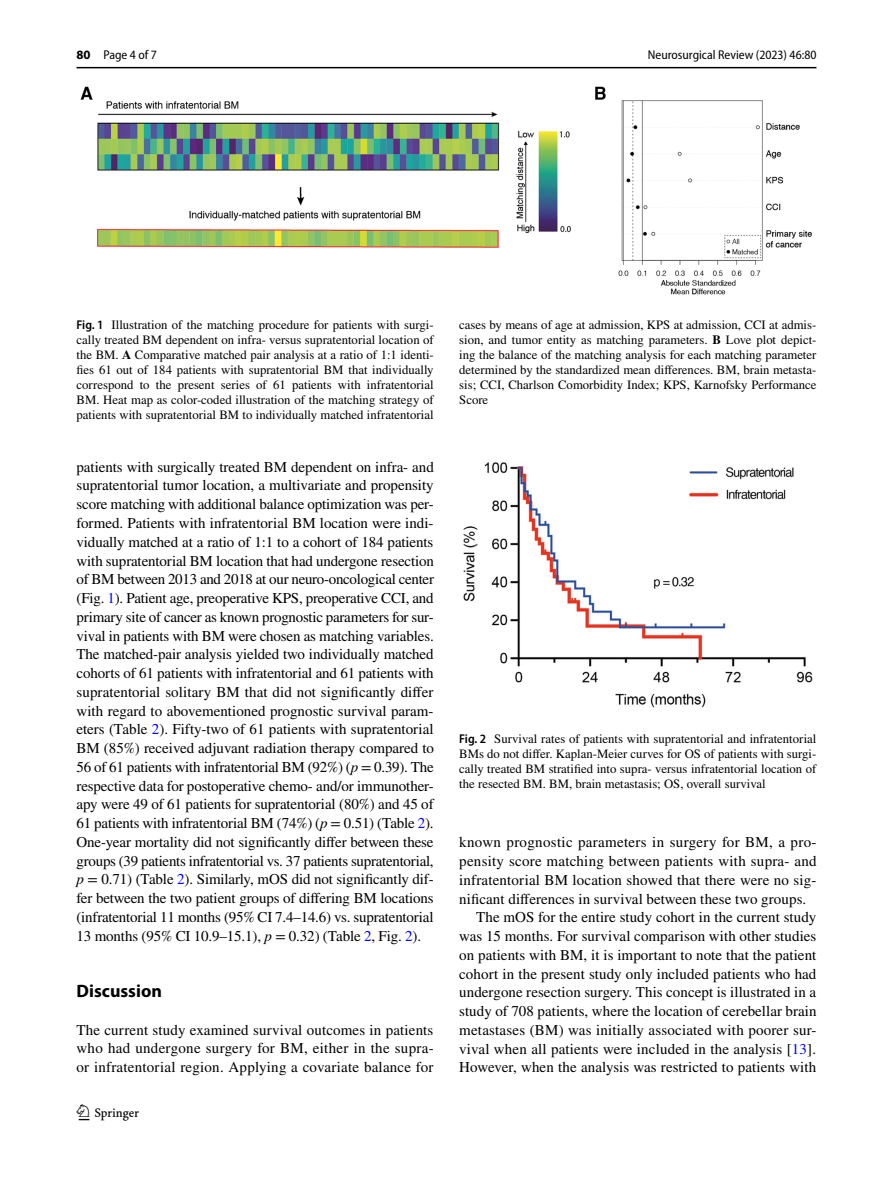
<style>
.page{position:relative;width:893px;height:1187px;background:#fff}
.page>*{position:absolute;margin:0;border:0;box-sizing:border-box;transform-origin:0 0}
.t1{font:22.5px "Springnew Regular 2";color:#000}
.t2{font:700 18px "Myriad Pro";color:#000}
.t3{font:15px/18.8px "STIX";letter-spacing:.005em;color:#000;text-align:justify}
.t4{font:12.75px/15px "STIX";color:#000;text-align:justify}
.t5{font:semi-condensed 12.75px "Myriad Pro";color:#000}
.s1{font-weight:700;font-stretch:normal}
.s2{font-family:"Myriad Pro";font-weight:600;font-stretch:semi-condensed}
.s3{font-weight:700}
.s4{color:#00f}
.s5{font-style:italic}
</style>
<div class="page">
<hr style="left:77px;top:67px;width:739px;height:1px;background:#000">
<img style="left:81px;top:87px;width:731px;height:207px">
<img style="left:463px;top:462px;width:349px;height:245px">
<p class="t5" style="left:77px;top:48px;width:82px"><span class="s1">80</span> Page 4 of 7</p>
<p class="t5" style="left:648px;top:48px;width:170px">Neurosurgical Review (2023) 46:80</p>
<p class="t4" style="left:77px;top:318px;width:359px"><span class="s2">Fig. 1</span> Illustration of the matching procedure for patients with surgi&shy;cally treated BM dependent on infra- versus supratentorial location of the BM. <span class="s3">A</span> Comparative matched pair analysis at a ratio of 1:1 identi&shy;fies 61 out of 184 patients with supratentorial BM that individually correspond to the present series of 61 patients with infratentorial BM. Heat map as color-coded illustration of the matching strategy of patients with supratentorial BM to individually matched infratentorial</p>
<p class="t4" style="left:459px;top:318px;width:359px">cases by means of age at admission, KPS at admission, CCI at admis&shy;sion, and tumor entity as matching parameters. <span class="s3">B</span> Love plot depict&shy;ing the balance of the matching analysis for each matching parameter determined by the standardized mean differences. BM, brain metasta&shy;sis; CCI, Charlson Comorbidity Index; KPS, Karnofsky Performance Score</p>
<p class="t3" style="left:77px;top:458px;width:359px">patients with surgically treated BM dependent on infra- and supratentorial tumor location, a multivariate and propensity score matching with additional balance optimization was per&shy;formed. Patients with infratentorial BM location were indi&shy;vidually matched at a ratio of 1:1 to a cohort of 184 patients with supratentorial BM location that had undergone resection of BM between 2013 and 2018 at our neuro-oncological center (Fig. <span class="s4">1</span>). Patient age, preoperative KPS, preoperative CCI, and primary site of cancer as known prognostic parameters for sur&shy;vival in patients with BM were chosen as matching variables.<br>The matched-pair analysis yielded two individually matched cohorts of 61 patients with infratentorial and 61 patients with supratentorial solitary BM that did not significantly differ with regard to abovementioned prognostic survival param&shy;eters (Table <span class="s4">2</span>). Fifty-two of 61 patients with supratentorial BM (85%) received adjuvant radiation therapy compared to 56 of 61 patients with infratentorial BM (92%) (<span class="s5">p</span> = 0.39). The respective data for postoperative chemo- and/or immunother&shy;apy were 49 of 61 patients for supratentorial (80%) and 45 of 61 patients with infratentorial BM (74%) (<span class="s5">p</span> = 0.51) (Table <span class="s4">2</span>).<br>One-year mortality did not significantly differ between these groups (39 patients infratentorial vs. 37 patients supratentorial, <span class="s5">p</span> = 0.71) (Table <span class="s4">2</span>). Similarly, mOS did not significantly dif&shy;fer between the two patient groups of differing BM locations (infratentorial 11 months (95% CI 7.4–14.6) vs. supratentorial 13 months (95% CI 10.9–15.1), <span class="s5">p</span> = 0.32) (Table <span class="s4">2</span>, Fig. <span class="s4">2</span>).</p>
<p class="t2" style="left:77px;top:979px;width:87px">Discussion</p>
<p class="t3" style="left:77px;top:1021px;width:359px">The current study examined survival outcomes in patients who had undergone surgery for BM, either in the supra&shy;or infratentorial region. Applying a covariate balance for</p>
<h1 class="t1" style="left:79px;top:1104px;width:62px">1 3</h1>
<p class="t4" style="left:459px;top:732px;width:359px"><span class="s2">Fig. 2</span> Survival rates of patients with supratentorial and infratentorial BMs do not differ. Kaplan-Meier curves for OS of patients with surgi&shy;cally treated BM stratified into supra- versus infratentorial location of the resected BM. BM, brain metastasis; OS, overall survival</p>
<p class="t3" style="left:459px;top:833px;width:359px">known prognostic parameters in surgery for BM, a pro-</p>
<p class="t3" style="left:459px;top:852px;width:359px">pensity score matching between patients with supra- and</p>
<p class="t3" style="left:459px;top:871px;width:359px">infratentorial BM location showed that there were no sig-</p>
<p class="t3" style="left:459px;top:890px;width:349px">nificant differences in survival between these two groups.</p>
<p class="t3" style="left:476px;top:908px;width:342px">The mOS for the entire study cohort in the current study</p>
<p class="t3" style="left:459px;top:927px;width:359px">was 15 months. For survival comparison with other studies</p>
<p class="t3" style="left:459px;top:946px;width:359px">on patients with BM, it is important to note that the patient</p>
<p class="t3" style="left:459px;top:965px;width:359px">cohort in the present study only included patients who had</p>
<p class="t3" style="left:459px;top:983px;width:358px">undergone resection surgery. This concept is illustrated in a</p>
<p class="t3" style="left:459px;top:1002px;width:359px">study of 708 patients, where the location of cerebellar brain</p>
<p class="t3" style="left:459px;top:1021px;width:359px">metastases (BM) was initially associated with poorer sur-</p>
<p class="t3" style="left:459px;top:1040px;width:358px">vival when all patients were included in the analysis [<span class="s4">13</span>].</p>
<p class="t3" style="left:459px;top:1058px;width:359px">However, when the analysis was restricted to patients with</p>
</div>
